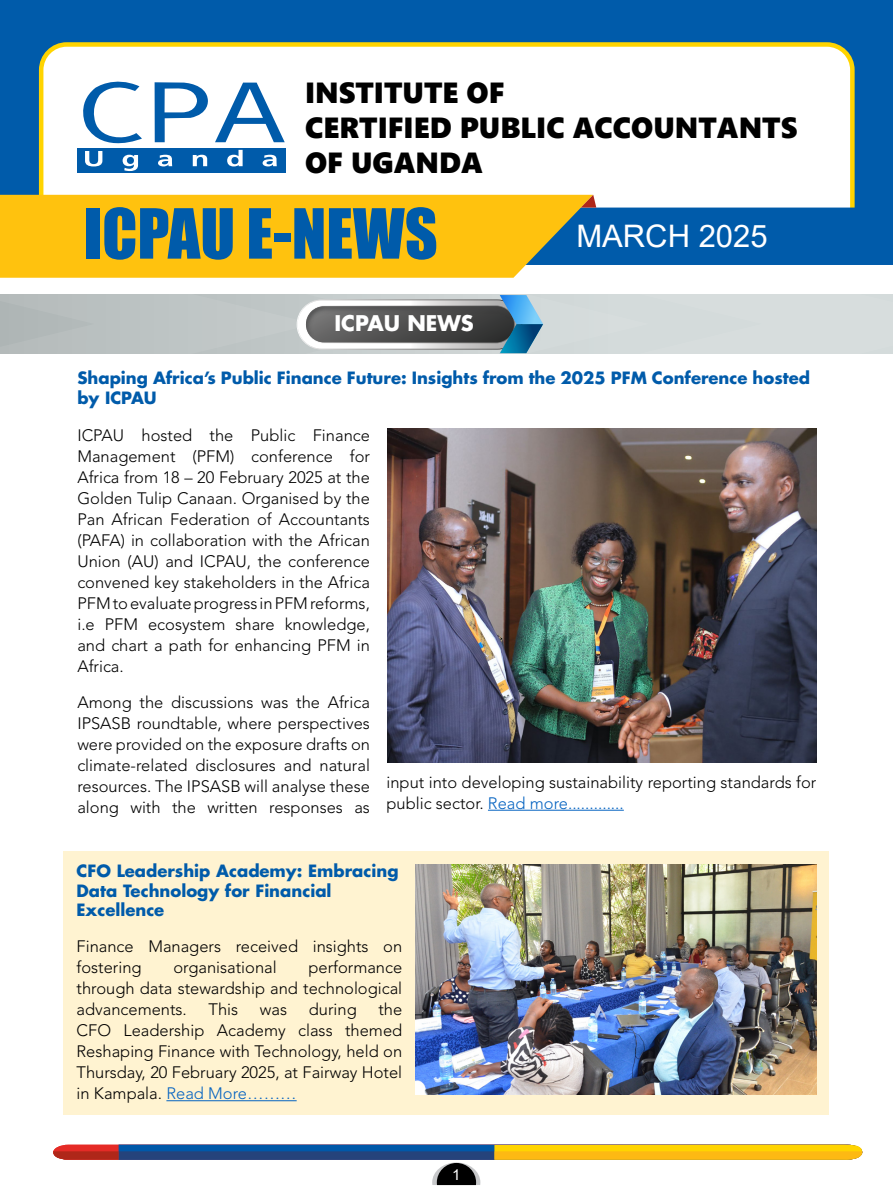
<style>
.page{position:relative;width:893px;height:1191px;background:#fff}
.page>*{position:absolute;margin:0;border:0;box-sizing:border-box;transform-origin:0 0}
.t1{font:63.75px "Impact";color:#005baa}
.t2{font:31.05px "Arial";color:#fff}
.t3{font:29.1px/34.8px "Segoe UI Black";color:#000}
.t4{font:700 21px "Futura Std";color:#fff}
.t5{font:300 16.5px/21px "Avenir LT Std";color:#000;text-align:justify}
.t6{font:700 16.5px/19.5px "Futura Std";color:#005baa}
.t7{font:15px "Arial";color:#fff}
.s1{color:#0563c1}
</style>
<div class="page">
<div style="left:0;top:0;width:893px;height:236px;background:#005baa"></div>
<div style="left:37px;top:42px;width:818px;height:153px;background:#fff"></div>
<svg style="left:53px;top:1144px;width:809px;height:42px"></svg>
<svg style="left:155px;top:82px;width:54px;height:60px"></svg>
<svg style="left:215px;top:83px;width:70px;height:59px"></svg>
<div style="left:77px;top:148px;width:208px;height:25px;background:#005baa"></div>
<svg style="left:75px;top:75px;width:67px;height:96px"></svg>
<svg style="left:158px;top:155px;width:14px;height:11px"></svg>
<svg style="left:193px;top:155px;width:14px;height:11px"></svg>
<svg style="left:227px;top:150px;width:16px;height:16px"></svg>
<svg style="left:263px;top:155px;width:14px;height:11px"></svg>
<svg style="left:0;top:294px;width:893px;height:60px;background:#b5bcbe"></svg>
<div style="left:0;top:195px;width:526px;height:83px;background:#ffc20e"></div>
<svg style="left:520px;top:195px;width:373px;height:70px"></svg>
<img style="left:388px;top:428px;width:428px;height:334px">
<hr style="left:488px;top:809px;width:136px;height:1px;background:#0563c1">
<div style="left:64px;top:850px;width:765px;height:264px;background:#fff3d1"></div>
<hr style="left:166px;top:1100px;width:131px;height:1px;background:#0563c1">
<img style="left:415px;top:864px;width:401px;height:230px">
<h3 class="t3" style="left:305px;top:73px;width:494px">INSTITUTE OF<br>CERTIFIED PUBLIC ACCOUNTANTS<br>OF UGANDA</h3>
<h1 class="t1" style="left:84px;top:184px;width:356px">ICPAU E-NEWS</h1>
<p class="t4" style="left:334px;top:309px;width:141px">ICPAU NEWS</p>
<h2 class="t2" style="left:576px;top:215px;width:193px">MARCH 2025</h2>
<p class="t6" style="left:77px;top:368px;width:734px">Shaping Africa’s Public Finance Future: Insights from the 2025 PFM Conference hosted by ICPAU</p>
<p class="t5" style="left:77px;top:424px;width:294px">ICPAU hosted the Public Finance Management (PFM) conference for Africa from 18 – 20 February 2025 at the Golden Tulip Canaan. Organised by the Pan African Federation of Accountants (PAFA) in collaboration with the African Union (AU) and ICPAU, the conference convened key stakeholders in the Africa PFM to evaluate progress in PFM reforms, i.e PFM ecosystem share knowledge, and chart a path for enhancing PFM in Africa.</p>
<p class="t5" style="left:77px;top:692px;width:294px">Among the discussions was the Africa IPSASB roundtable, where perspectives were provided on the exposure drafts on climate-related disclosures and natural resources. The IPSASB will analyse these along with the written responses as</p>
<p class="t5" style="left:386px;top:771px;width:431px">input into developing sustainability reporting standards for public sector. <span class="s1">Read more.............</span></p>
<p class="t6" style="left:77px;top:861px;width:323px">CFO Leadership Academy: Embracing<br>Data Technology for Financial<br>Excellence</p>
<p class="t5" style="left:77px;top:936px;width:327px">Finance Managers received insights on fostering</p>
<p class="t5" style="left:77px;top:957px;width:327px;text-indent:232px">performance through data stewardship and technological advancements.</p>
<p class="t5" style="left:173px;top:957px;width:105px">organisational</p>
<p class="t5" style="left:77px;top:999px;width:327px;text-indent:302px">the CFO Leadership Academy class themed Reshaping Finance with Technology, held on Thursday, 20 February 2025, at Fairway Hotel in Kampala. <span class="s1">Read More………</span></p>
<p class="t5" style="left:209px;top:999px;width:31px">This</p>
<p class="t5" style="left:260px;top:999px;width:29px">was</p>
<p class="t5" style="left:309px;top:999px;width:49px">during</p>
<p class="t7" style="left:452px;top:1164px;width:10px">1</p>
</div>
